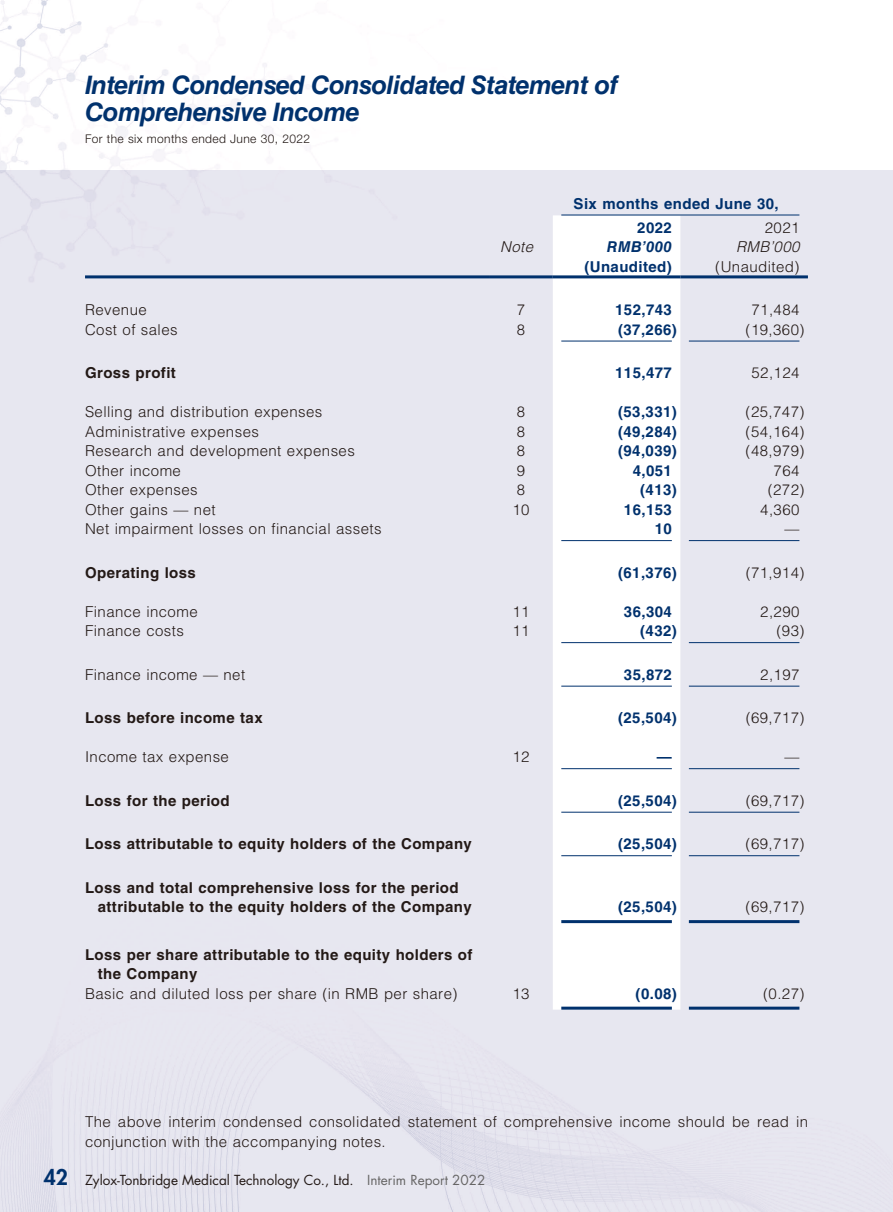
<style>
.page{position:relative;width:893px;height:1212px;background:#fff}
.page>*{position:absolute;margin:0;border:0;box-sizing:border-box;transform-origin:0 0}
.t1{font:italic 700 25.5px/27px "Helvetica LT Std";letter-spacing:-.02em;color:#00316d}
.t2{font:300 15px/19.5px "Helvetica LT Std";letter-spacing:.03em;color:#231916}
.t3{font:700 15px/19.5px "Helvetica LT Std";letter-spacing:.03em;color:#231916}
.t4{font:700 15px/24px "Helvetica LT Std";letter-spacing:.03em;color:#00316d}
.t5{font:italic 300 15px "Helvetica LT Std";letter-spacing:.03em;color:#231916}
.t6{font:italic 700 15px "Helvetica LT Std";letter-spacing:.03em;color:#00316d}
.t7{font:13.5px "Futura Std";color:#231916}
.t8{font:300 12px "Helvetica Neue LT Std";letter-spacing:.03em;color:#231916}
.s1{font-weight:800;font-size:21px;color:#00316d}
.s2{color:#666565}
</style>
<div class="page">
<div style="left:0;top:170px;width:893px;height:1042px;background:#e7e7f0"></div>
<div style="left:553px;top:215px;width:127px;height:794px;background:#fff"></div>
<hr style="left:561px;top:215px;width:238px;height:1px;background:#00316d">
<hr style="left:85px;top:275px;width:404px;height:3px;background:#00316d">
<hr style="left:489px;top:275px;width:64px;height:3px;background:#00316d">
<hr style="left:553px;top:275px;width:127px;height:3px;background:#00316d">
<hr style="left:680px;top:275px;width:128px;height:3px;background:#00316d">
<hr style="left:561px;top:341px;width:111px;height:1px;background:#00316d">
<hr style="left:689px;top:341px;width:110px;height:1px;background:#00316d">
<hr style="left:561px;top:540px;width:111px;height:1px;background:#00316d">
<hr style="left:689px;top:540px;width:110px;height:1px;background:#00316d">
<hr style="left:561px;top:642px;width:111px;height:1px;background:#00316d">
<hr style="left:689px;top:642px;width:110px;height:1px;background:#00316d">
<hr style="left:561px;top:686px;width:111px;height:1px;background:#00316d">
<hr style="left:689px;top:686px;width:110px;height:1px;background:#00316d">
<hr style="left:561px;top:768px;width:111px;height:1px;background:#00316d">
<hr style="left:689px;top:768px;width:110px;height:1px;background:#00316d">
<hr style="left:561px;top:812px;width:111px;height:1px;background:#00316d">
<hr style="left:689px;top:812px;width:110px;height:1px;background:#00316d">
<hr style="left:561px;top:855px;width:111px;height:1px;background:#00316d">
<hr style="left:689px;top:855px;width:110px;height:1px;background:#00316d">
<hr style="left:561px;top:920px;width:111px;height:3px;background:#00316d">
<hr style="left:689px;top:920px;width:110px;height:3px;background:#00316d">
<hr style="left:561px;top:1006px;width:111px;height:3px;background:#00316d">
<hr style="left:689px;top:1006px;width:110px;height:3px;background:#00316d">
<h1 class="t1" style="left:85px;top:71px;width:535px">Interim Condensed Consolidated Statement of<br>Comprehensive Income</h1>
<p class="t8" style="left:85px;top:131px;width:227px">For the six months ended June 30, 2022</p>
<p class="t4" style="left:637px;top:191px;width:143px;text-indent:-64px">Six months ended June 30,<br>2022</p>
<p class="t2" style="left:765px;top:217px;width:36px">2021</p>
<p class="t5" style="left:500px;top:237px;width:34px">Note</p>
<p class="t6" style="left:607px;top:238px;width:67px">RMB’000</p>
<p class="t5" style="left:736px;top:237px;width:65px">RMB’000</p>
<p class="t4" style="left:584px;top:254px;width:89px">(Unaudited)</p>
<p class="t2" style="left:715px;top:256px;width:86px">(Unaudited)</p>
<p class="t2" style="left:85px;top:300px;width:63px">Revenue</p>
<p class="t2" style="left:517px;top:300px;width:10px">7</p>
<p class="t4" style="left:615px;top:298px;width:58px">152,743</p>
<p class="t2" style="left:751px;top:300px;width:49px">71,484</p>
<p class="t2" style="left:85px;top:319px;width:94px">Cost of sales</p>
<p class="t2" style="left:517px;top:319px;width:10px">8</p>
<p class="t4" style="left:618px;top:317px;width:60px">(37,266)</p>
<p class="t2" style="left:746px;top:319px;width:60px">(19,360)</p>
<p class="t3" style="left:85px;top:363px;width:92px">Gross profit</p>
<p class="t4" style="left:615px;top:361px;width:58px">115,477</p>
<p class="t2" style="left:751px;top:363px;width:49px">52,124</p>
<p class="t2" style="left:85px;top:402px;width:239px">Selling and distribution expenses</p>
<p class="t2" style="left:517px;top:402px;width:10px">8</p>
<p class="t4" style="left:618px;top:400px;width:60px">(53,331)</p>
<p class="t2" style="left:746px;top:402px;width:60px">(25,747)</p>
<p class="t2" style="left:85px;top:421px;width:175px">Administrative expenses</p>
<p class="t2" style="left:517px;top:421px;width:10px">8</p>
<p class="t4" style="left:618px;top:419px;width:60px">(49,284)</p>
<p class="t2" style="left:746px;top:421px;width:60px">(54,164)</p>
<p class="t2" style="left:85px;top:441px;width:271px">Research and development expenses</p>
<p class="t2" style="left:517px;top:441px;width:10px">8</p>
<p class="t4" style="left:618px;top:439px;width:60px">(94,039)</p>
<p class="t2" style="left:746px;top:441px;width:60px">(48,979)</p>
<p class="t2" style="left:85px;top:460px;width:97px">Other income</p>
<p class="t2" style="left:517px;top:460px;width:10px">9</p>
<p class="t4" style="left:633px;top:458px;width:41px">4,051</p>
<p class="t2" style="left:774px;top:460px;width:27px">764</p>
<p class="t2" style="left:85px;top:480px;width:114px">Other expenses</p>
<p class="t2" style="left:517px;top:480px;width:10px">8</p>
<p class="t4" style="left:640px;top:478px;width:38px">(413)</p>
<p class="t2" style="left:768px;top:480px;width:38px">(272)</p>
<p class="t2" style="left:85px;top:499px;width:132px">Other gains — net</p>
<p class="t2" style="left:512px;top:499px;width:19px">10</p>
<p class="t4" style="left:624px;top:497px;width:49px">16,153</p>
<p class="t2" style="left:760px;top:499px;width:41px">4,360</p>
<p class="t2" style="left:85px;top:519px;width:298px">Net impairment losses on financial assets</p>
<p class="t4" style="left:655px;top:517px;width:19px">10</p>
<p class="t2" style="left:784px;top:519px;width:16px">—</p>
<p class="t3" style="left:85px;top:562px;width:112px">Operating loss</p>
<p class="t4" style="left:618px;top:560px;width:60px">(61,376)</p>
<p class="t2" style="left:746px;top:562px;width:60px">(71,914)</p>
<p class="t2" style="left:85px;top:601px;width:114px">Finance income</p>
<p class="t2" style="left:512px;top:601px;width:19px">11</p>
<p class="t4" style="left:624px;top:599px;width:49px">36,304</p>
<p class="t2" style="left:760px;top:601px;width:41px">2,290</p>
<p class="t2" style="left:85px;top:621px;width:100px">Finance costs</p>
<p class="t2" style="left:512px;top:621px;width:19px">11</p>
<p class="t4" style="left:640px;top:619px;width:38px">(432)</p>
<p class="t2" style="left:776px;top:621px;width:29px">(93)</p>
<p class="t2" style="left:85px;top:664px;width:162px">Finance income — net</p>
<p class="t4" style="left:624px;top:662px;width:49px">35,872</p>
<p class="t2" style="left:760px;top:664px;width:41px">2,197</p>
<p class="t3" style="left:85px;top:708px;width:179px">Loss before income tax</p>
<p class="t4" style="left:618px;top:706px;width:60px">(25,504)</p>
<p class="t2" style="left:746px;top:708px;width:60px">(69,717)</p>
<p class="t2" style="left:85px;top:747px;width:145px">Income tax expense</p>
<p class="t2" style="left:512px;top:747px;width:19px">12</p>
<p class="t4" style="left:657px;top:745px;width:16px">—</p>
<p class="t2" style="left:784px;top:747px;width:16px">—</p>
<p class="t3" style="left:85px;top:790px;width:146px">Loss for the period</p>
<p class="t4" style="left:618px;top:788px;width:60px">(25,504)</p>
<p class="t2" style="left:746px;top:791px;width:60px">(69,717)</p>
<p class="t3" style="left:85px;top:834px;width:388px">Loss attributable to equity holders of the Company</p>
<p class="t4" style="left:618px;top:832px;width:60px">(25,504)</p>
<p class="t2" style="left:746px;top:834px;width:60px">(69,717)</p>
<p class="t3" style="left:98px;top:878px;width:375px;text-indent:-13px">Loss and total comprehensive loss for the period attributable to the equity holders of the Company</p>
<p class="t4" style="left:618px;top:895px;width:60px">(25,504)</p>
<p class="t2" style="left:746px;top:897px;width:60px">(69,717)</p>
<p class="t3" style="left:98px;top:945px;width:376px;text-indent:-13px">Loss per share attributable to the equity holders of the Company</p>
<p class="t2" style="left:85px;top:984px;width:374px">Basic and diluted loss per share (in RMB per share)</p>
<p class="t2" style="left:512px;top:984px;width:19px">13</p>
<p class="t4" style="left:636px;top:981px;width:43px">(0.08)</p>
<p class="t2" style="left:763px;top:984px;width:43px">(0.27)</p>
<p class="t2" style="left:85px;top:1112px;width:725px">The above interim condensed consolidated statement of comprehensive income should be read in conjunction with the accompanying notes.</p>
<p class="t7" style="left:44px;top:1171px;width:443px"><span class="s1">42</span> Zylox-Tonbridge Medical Technology Co., Ltd. <span class="s2">Interim Report 2022</span></p>
</div>
